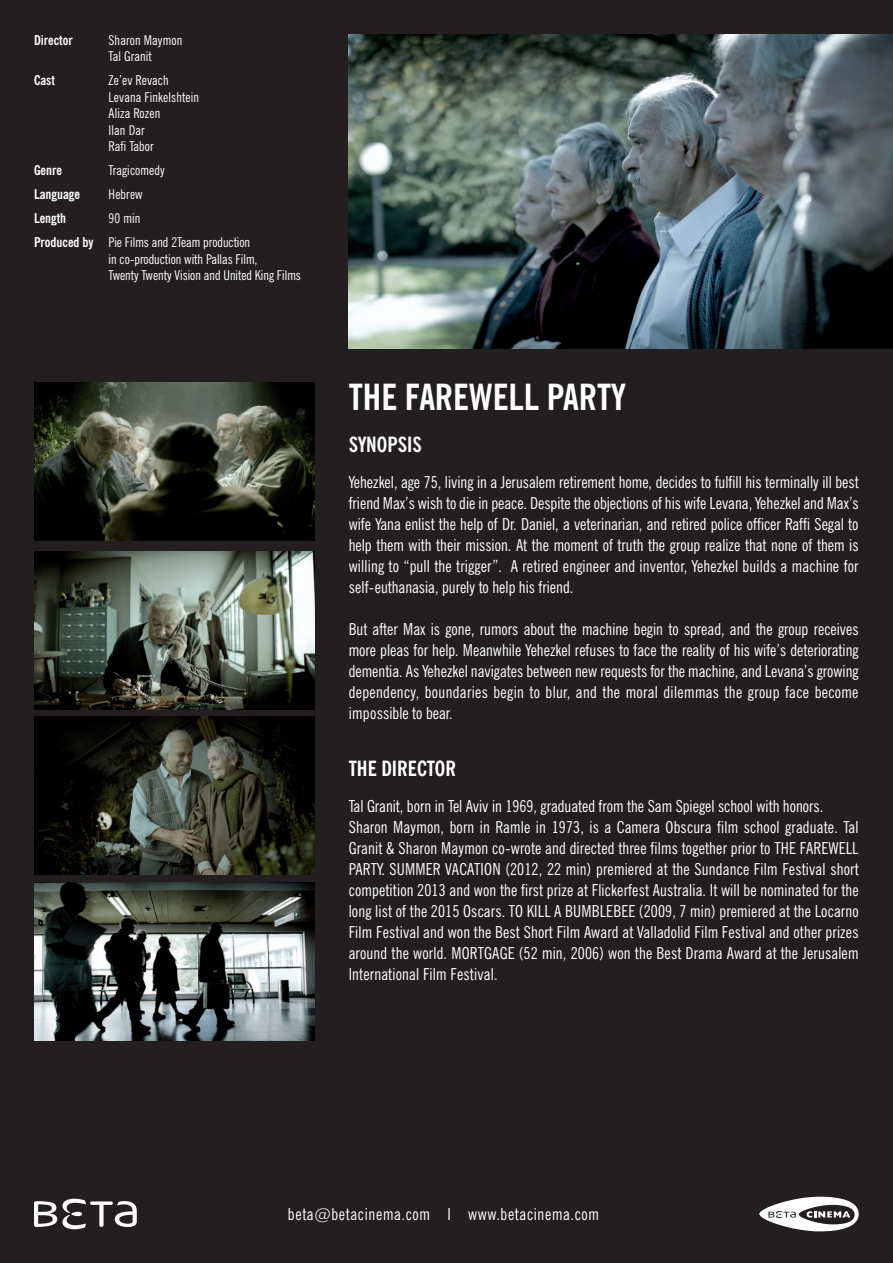
<style>
.page{position:relative;width:893px;height:1263px;background:#231f20}
.page>*{position:absolute;margin:0;border:0;box-sizing:border-box;transform-origin:0 0}
.t1{font:700 condensed 36px "News Gothic BT";color:#fff}
.t2{font:700 condensed 21px "News Gothic BT";color:#fff}
.t3{font:condensed 16.5px/21px "News Gothic BT";letter-spacing:.01em;color:#fff;text-align:justify}
.t4{font:condensed 16.5px "News Gothic BT";letter-spacing:.04em;color:#fff}
.t5{font:condensed 13.5px "News Gothic BT";color:#fff}
.t6{font:700 condensed 13.5px "News Gothic BT";color:#fff}
</style>
<div class="page">
<img style="left:349px;top:34px;width:544px;height:315px">
<img style="left:34px;top:717px;width:281px;height:158px">
<img style="left:34px;top:383px;width:281px;height:158px">
<img style="left:34px;top:551px;width:281px;height:158px">
<img style="left:34px;top:882px;width:281px;height:158px">
<svg style="left:34px;top:1201px;width:23px;height:26px"></svg>
<svg style="left:63px;top:1199px;width:74px;height:30px"></svg>
<svg style="left:759px;top:1197px;width:100px;height:34px"></svg>
<p class="t6" style="left:34px;top:32px;width:40px">Director</p>
<p class="t6" style="left:34px;top:72px;width:22px">Cast</p>
<p class="t6" style="left:34px;top:162px;width:30px">Genre</p>
<p class="t6" style="left:34px;top:186px;width:47px">Language</p>
<p class="t6" style="left:34px;top:210px;width:34px">Length</p>
<p class="t6" style="left:34px;top:234px;width:61px">Produced by</p>
<p class="t5" style="left:109px;top:32px;width:75px">Sharon Maymon</p>
<p class="t5" style="left:109px;top:48px;width:45px">Tal Granit</p>
<p class="t5" style="left:109px;top:72px;width:62px">Ze’ev Revach</p>
<p class="t5" style="left:109px;top:89px;width:92px">Levana Finkelshtein</p>
<p class="t5" style="left:109px;top:105px;width:53px">Aliza Rozen</p>
<p class="t5" style="left:109px;top:122px;width:37px">Ilan Dar</p>
<p class="t5" style="left:109px;top:138px;width:47px">Rafi Tabor</p>
<p class="t5" style="left:109px;top:162px;width:58px">Tragicomedy</p>
<p class="t5" style="left:109px;top:186px;width:36px">Hebrew</p>
<p class="t5" style="left:109px;top:210px;width:33px">90 min</p>
<p class="t5" style="left:109px;top:234px;width:143px">Pie Films and 2Team production</p>
<p class="t5" style="left:109px;top:251px;width:150px">in co-production with Pallas Film,</p>
<p class="t5" style="left:109px;top:267px;width:194px">Twenty Twenty Vision and United King Films</p>
<p class="t1" style="left:349px;top:375px;width:278px">THE FAREWELL PARTY</p>
<p class="t2" style="left:349px;top:431px;width:75px">SYNOPSIS</p>
<p class="t3" style="left:349px;top:471px;width:511px">Yehezkel, age 75, living in a Jerusalem retirement home, decides to fulfill his terminally ill best friend Max’s wish to die in peace. Despite the objections of his wife Levana, Yehezkel and Max’s wife Yana enlist the help of Dr. Daniel, a veterinarian, and retired police officer Raffi Segal to help them with their mission. At the moment of truth the group realize that none of them is willing to “pull the trigger”. A retired engineer and inventor, Yehezkel builds a machine for self-euthanasia, purely to help his friend.</p>
<p class="t3" style="left:349px;top:618px;width:511px">But after Max is gone, rumors about the machine begin to spread, and the group receives more pleas for help. Meanwhile Yehezkel refuses to face the reality of his wife’s deteriorating dementia. As Yehezkel navigates between new requests for the machine, and Levana’s growing dependency, boundaries begin to blur, and the moral dilemmas the group face become impossible to bear.</p>
<p class="t2" style="left:349px;top:755px;width:109px">THE DIRECTOR</p>
<p class="t3" style="left:349px;top:795px;width:476px">Tal Granit, born in Tel Aviv in 1969, graduated from the Sam Spiegel school with honors.</p>
<p class="t3" style="left:349px;top:816px;width:512px">Sharon Maymon, born in Ramle in 1973, is a Camera Obscura film school graduate. Tal Granit &amp; Sharon Maymon co-wrote and directed three films together prior to THE FAREWELL PARTY. SUMMER VACATION (2012, 22 min) premiered at the Sundance Film Festival short competition 2013 and won the first prize at Flickerfest Australia. It will be nominated for the long list of the 2015 Oscars. TO KILL A BUMBLEBEE (2009, 7 min) premiered at the Locarno Film Festival and won the Best Short Film Award at Valladolid Film Festival and other prizes around the world. MORTGAGE (52 min, 2006) won the Best Drama Award at the Jerusalem International Film Festival.</p>
<p class="t4" style="left:288px;top:1204px;width:313px">beta@betacinema.com I www.betacinema.com</p>
</div>
